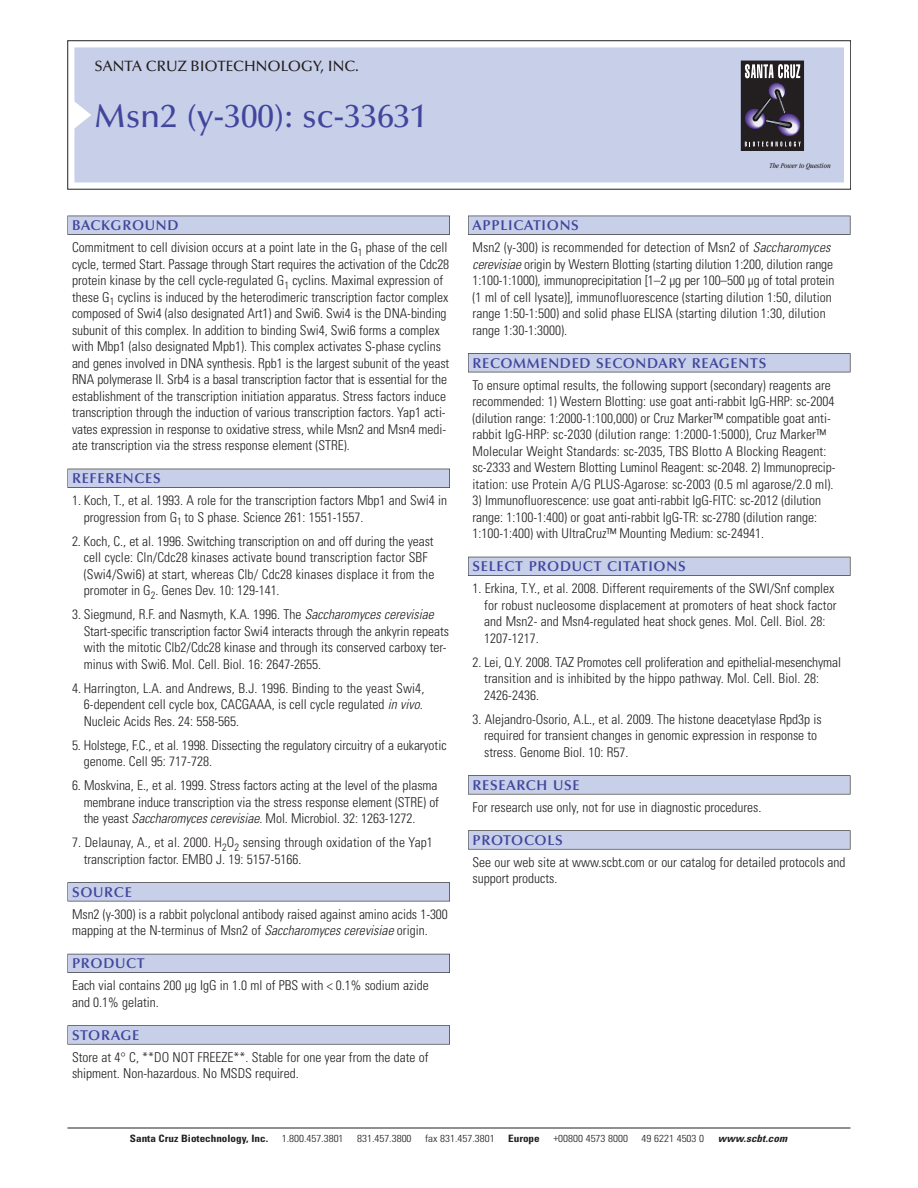
<style>
.page{position:relative;width:918px;height:1188px;background:#fff}
.page>*{position:absolute;margin:0;border:0;box-sizing:border-box;transform-origin:0 0}
.t1{font:500 33px "Optima";color:#41459c}
.t2{font:500 15px "Optima";color:#231f20}
.t3{font:600 14.25px "Optima";letter-spacing:.05em;color:#41459c}
.t4{font:300 condensed 13.5px/16.5px "Univers";color:#231f20}
.t5{font:300 condensed 10.2px "Univers";color:#231f20;scale:1.1 1}
.t6{font:700 condensed 10.2px "Univers";color:#231f20;scale:1.1 1}
.t7{font:italic 700 condensed 10.2px "Univers";color:#231f20;scale:1.1 1}
.t8{font:italic condensed 7.5px "Garamond";color:#231f20}
.s1{font-style:italic}
</style>
<div class="page">
<div style="left:74px;top:47px;width:770px;height:135px;background:#c7cfe9"></div>
<div style="left:741px;top:61px;width:62px;height:89px;background:#231f20"></div>
<div style="left:741px;top:61px;width:63px;height:90px;border:1px solid #231f20"></div>
<svg style="left:741px;top:64px;width:64px;height:83px"></svg>
<div style="left:68px;top:216px;width:382px;height:19px;background:#64636a"></div>
<div style="left:68px;top:216px;width:381px;height:18px;background:#c7cfe9"></div>
<div style="left:68px;top:469px;width:382px;height:19px;background:#62626a"></div>
<div style="left:68px;top:469px;width:381px;height:18px;background:#c7cfe9"></div>
<div style="left:68px;top:882px;width:382px;height:19px;background:#67666b"></div>
<div style="left:68px;top:883px;width:381px;height:18px;background:#c7cfe9"></div>
<div style="left:68px;top:954px;width:382px;height:19px;background:#63646e"></div>
<div style="left:68px;top:954px;width:381px;height:18px;background:#c7cfe9"></div>
<svg style="left:68px;top:1025px;width:382px;height:20px"></svg>
<div style="left:68px;top:1026px;width:381px;height:18px;background:#c7cfe9"></div>
<div style="left:468px;top:216px;width:382px;height:19px;background:#64636a"></div>
<div style="left:468px;top:216px;width:382px;height:18px;background:#c7cfe9"></div>
<div style="left:468px;top:353px;width:382px;height:19px;background:#64636a"></div>
<div style="left:468px;top:354px;width:382px;height:18px;background:#c7cfe9"></div>
<div style="left:468px;top:557px;width:382px;height:19px;background:#63636c"></div>
<div style="left:468px;top:557px;width:382px;height:18px;background:#c7cfe9"></div>
<div style="left:468px;top:775px;width:382px;height:19px;background:#6b696e"></div>
<div style="left:468px;top:776px;width:382px;height:18px;background:#c7cfe9"></div>
<svg style="left:468px;top:830px;width:382px;height:20px"></svg>
<div style="left:468px;top:831px;width:382px;height:18px;background:#c7cfe9"></div>
<hr style="left:68px;top:1128px;width:782px;height:1px;background:#231f20">
<p class="t2" style="left:94px;top:60px;width:266px">SANTA CRUZ BIOTECHNOLOGY, INC.</p>
<h1 class="t1" style="left:94px;top:102px;width:334px">Msn2 (y-300): sc-33631</h1>
<p class="t3" style="left:72px;top:219px;width:108px">BACKGROUND</p>
<p class="t4" style="left:72px;top:240px;width:379px">Commitment to cell division occurs at a point late in the G<sub>1</sub> phase of the cell cycle, termed Start. Passage through Start requires the activation of the Cdc28 protein kinase by the cell cycle-regulated G<sub>1</sub> cyclins. Maximal expression of these G<sub>1</sub> cyclins is induced by the heterodimeric transcription factor complex composed of Swi4 (also designated Art1) and Swi6. Swi4 is the DNA-binding subunit of this complex. In addition to binding Swi4, Swi6 forms a complex with Mbp1 (also designated Mpb1). This complex activates S-phase cyclins and genes involved in DNA synthesis. Rpb1 is the largest subunit of the yeast RNA polymerase II. Srb4 is a basal transcription factor that is essential for the establishment of the transcription initiation apparatus. Stress factors induce transcription through the induction of various transcription factors. Yap1 acti&shy;vates expression in response to oxidative stress, while Msn2 and Msn4 medi&shy;ate transcription via the stress response element (STRE).</p>
<p class="t3" style="left:72px;top:472px;width:90px">REFERENCES</p>
<p class="t4" style="left:84px;top:493px;width:365px;text-indent:-12px">1. Koch, T., et al. 1993. A role for the transcription factors Mbp1 and Swi4 in progression from G<sub>1</sub> to S phase. Science 261: 1551-1557.</p>
<p class="t4" style="left:84px;top:534px;width:352px;text-indent:-12px">2. Koch, C., et al. 1996. Switching transcription on and off during the yeast cell cycle: Cln/Cdc28 kinases activate bound transcription factor SBF (Swi4/Swi6) at start, whereas Clb/ Cdc28 kinases displace it from the promoter in G<sub>2</sub>. Genes Dev. 10: 129-141.</p>
<p class="t4" style="left:84px;top:607px;width:367px;text-indent:-12px">3. Siegmund, R.F. and Nasmyth, K.A. 1996. The <span class="s1">Saccharomyces cerevisiae </span>Start-specific transcription factor Swi4 interacts through the ankyrin repeats with the mitotic Clb2/Cdc28 kinase and through its conserved carboxy ter&shy;minus with Swi6. Mol. Cell. Biol. 16: 2647-2655.</p>
<p class="t4" style="left:84px;top:681px;width:342px;text-align:justify;text-indent:-12px">4. Harrington, L.A. and Andrews, B.J. 1996. Binding to the yeast Swi4, 6-dependent cell cycle box, CACGAAA, is cell cycle regulated <span class="s1">in vivo</span>.<br>Nucleic Acids Res. 24: 558-565.</p>
<p class="t4" style="left:84px;top:738px;width:364px;text-indent:-12px">5. Holstege, F.C., et al. 1998. Dissecting the regulatory circuitry of a eukaryotic genome. Cell 95: 717-728.</p>
<p class="t4" style="left:84px;top:778px;width:357px;text-align:justify;text-indent:-12px">6. Moskvina, E., et al. 1999. Stress factors acting at the level of the plasma membrane induce transcription via the stress response element (STRE) of the yeast <span class="s1">Saccharomyces cerevisiae</span>. Mol. Microbiol. 32: 1263-1272.</p>
<p class="t4" style="left:84px;top:835px;width:351px;text-indent:-12px">7. Delaunay, A., et al. 2000. H<sub>2</sub>O<sub>2</sub> sensing through oxidation of the Yap1 transcription factor. EMBO J. 19: 5157-5166.</p>
<p class="t3" style="left:72px;top:886px;width:61px">SOURCE</p>
<p class="t4" style="left:72px;top:907px;width:377px">Msn2 (y-300) is a rabbit polyclonal antibody raised against amino acids 1-300 mapping at the N-terminus of Msn2 of <span class="s1">Saccharomyces cerevisiae</span> origin.</p>
<p class="t3" style="left:72px;top:957px;width:74px">PRODUCT</p>
<p class="t4" style="left:72px;top:979px;width:358px">Each vial contains 200 µg IgG in 1.0 ml of PBS with &lt; 0.1% sodium azide and 0.1% gelatin.</p>
<p class="t3" style="left:72px;top:1029px;width:69px">STORAGE</p>
<p class="t4" style="left:72px;top:1050px;width:358px">Store at 4° C, **DO NOT FREEZE**. Stable for one year from the date of shipment. Non-hazardous. No MSDS required.</p>
<p class="t8" style="left:769px;top:163px;width:63px">The Power to Question</p>
<p class="t3" style="left:473px;top:219px;width:108px">APPLICATIONS</p>
<p class="t4" style="left:473px;top:240px;width:363px">Msn2 (y-300) is recommended for detection of Msn2 of <span class="s1">Saccharomyces cerevisiae</span>origin by Western Blotting (starting dilution 1:200, dilution range 1:100-1:1000), immunoprecipitation [1–2 µg per 100–500 µg of total protein (1 ml of cell lysate)], immunofluorescence (starting dilution 1:50, dilution range 1:50-1:500) and solid phase ELISA (starting dilution 1:30, dilution range 1:30-1:3000).</p>
<p class="t3" style="left:473px;top:357px;width:295px">RECOMMENDED SECONDARY REAGENTS</p>
<p class="t4" style="left:473px;top:378px;width:364px">To ensure optimal results, the following support (secondary) reagents are recommended: 1) Western Blotting: use goat anti-rabbit IgG-HRP: sc-2004 (dilution range: 1:2000-1:100,000) or Cruz Marker™ compatible goat anti&shy;rabbit IgG-HRP: sc-2030 (dilution range: 1:2000-1:5000), Cruz Marker™ Molecular Weight Standards: sc-2035, TBS Blotto A Blocking Reagent: sc-2333 and Western Blotting Luminol Reagent: sc-2048. 2) Immunoprecip&shy;itation: use Protein A/G PLUS-Agarose: sc-2003 (0.5 ml agarose/2.0 ml).</p>
<p class="t4" style="left:473px;top:493px;width:350px">3) Immunofluorescence: use goat anti-rabbit IgG-FITC: sc-2012 (dilution range: 1:100-1:400) or goat anti-rabbit IgG-TR: sc-2780 (dilution range:<br>1:100-1:400) with UltraCruz™ Mounting Medium: sc-24941.</p>
<p class="t3" style="left:473px;top:560px;width:215px">SELECT PRODUCT CITATIONS</p>
<p class="t4" style="left:484px;top:582px;width:354px;text-indent:-12px">1. Erkina, T.Y., et al. 2008. Different requirements of the SWI/Snf complex for robust nucleosome displacement at promoters of heat shock factor and Msn2- and Msn4-regulated heat shock genes. Mol. Cell. Biol. 28:<br>1207-1217.</p>
<p class="t4" style="left:484px;top:655px;width:358px;text-indent:-12px">2. Lei, Q.Y. 2008. TAZ Promotes cell proliferation and epithelial-mesenchymal transition and is inhibited by the hippo pathway. Mol. Cell. Biol. 28:<br>2426-2436.</p>
<p class="t4" style="left:484px;top:712px;width:339px;text-indent:-12px">3. Alejandro-Osorio, A.L., et al. 2009. The histone deacetylase Rpd3p is required for transient changes in genomic expression in response to stress. Genome Biol. 10: R57.</p>
<p class="t3" style="left:473px;top:779px;width:109px">RESEARCH USE</p>
<p class="t4" style="left:473px;top:800px;width:290px">For research use only, not for use in diagnostic procedures.</p>
<p class="t3" style="left:473px;top:834px;width:92px">PROTOCOLS</p>
<p class="t4" style="left:473px;top:855px;width:375px">See our web site at www.scbt.com or our catalog for detailed protocols and support products.</p>
<p class="t6" style="left:130px;top:1135px;width:127px">Santa Cruz Biotechnology, Inc.</p>
<p class="t5" style="left:282px;top:1135px;width:58px">1.800.457.3801</p>
<p class="t5" style="left:357px;top:1135px;width:51px">831.457.3800</p>
<p class="t5" style="left:425px;top:1135px;width:65px">fax 831.457.3801</p>
<p class="t6" style="left:508px;top:1135px;width:30px">Europe</p>
<p class="t5" style="left:553px;top:1135px;width:69px">+00800 4573 8000</p>
<p class="t5" style="left:642px;top:1135px;width:58px">49 6221 4503 0</p>
<p class="t7" style="left:718px;top:1135px;width:67px">www.scbt.com</p>
</div>
